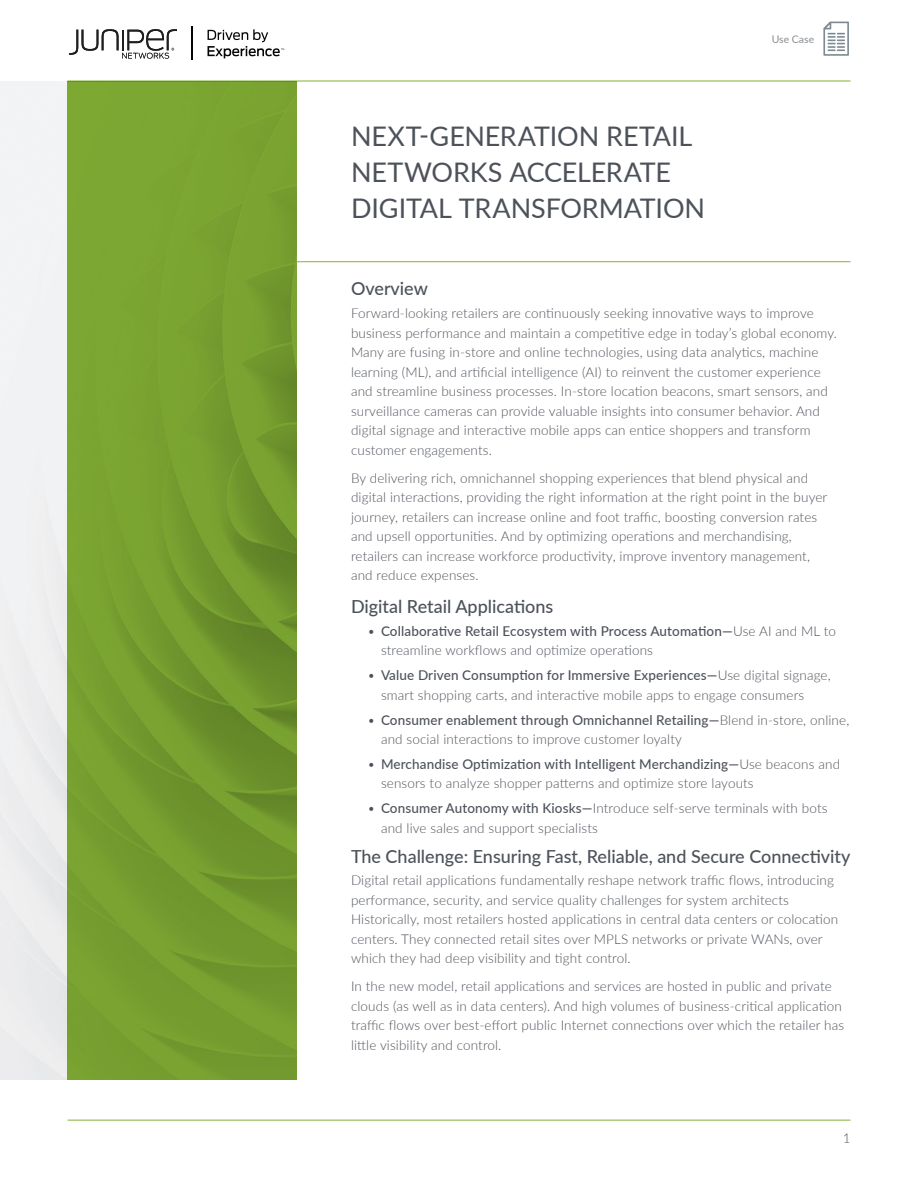
<style>
.page{position:relative;width:918px;height:1188px;background:#fff}
.page>*{position:absolute;margin:0;border:0;box-sizing:border-box;transform-origin:0 0}
.t1{font:27px/36px "Lato";letter-spacing:-.005em;color:#4d525a}
.t2{font:500 18px "Lato";color:#4d525a}
.t3{font:300 13.5px/19.5px "Lato";letter-spacing:.01em;color:#4d525a}
.t4{font:10.5px "Lato";color:#898d90}
.s1{font-weight:500}
</style>
<div class="page">
<div style="left:0;top:81px;width:68px;height:999px;background:#f0f1f2"></div>
<hr style="left:68px;top:81px;width:782px;height:1px;background:#84b135">
<svg style="left:68px;top:81px;width:229px;height:999px;background:#759e2f"></svg>
<hr style="left:296px;top:261px;width:554px;height:1px;background:#84b135">
<hr style="left:68px;top:1120px;width:782px;height:1px;background:#84b135">
<svg style="left:823px;top:22px;width:26px;height:34px"></svg>
<hr style="left:192px;top:26px;width:1px;height:33px;background:#050504">
<svg style="left:69px;top:29px;width:108px;height:30px"></svg>
<svg style="left:208px;top:29px;width:76px;height:29px"></svg>
<p class="t1" style="left:351px;top:117px;width:356px">NEXT-GENERATION RETAIL<br>NETWORKS ACCELERATE<br>DIGITAL TRANSFORMATION</p>
<p class="t4" style="left:772px;top:31px;width:44px">Use Case</p>
<h1 class="t2" style="left:351px;top:276px;width:78px">Overview</h1>
<p class="t3" style="left:351px;top:303px;width:488px">Forward-looking retailers are continuously seeking innovative ways to improve business performance and maintain a competitive edge in today’s global economy.<br>Many are fusing in-store and online technologies, using data analytics, machine learning (ML), and artificial intelligence (AI) to reinvent the customer experience and streamline business processes. In-store location beacons, smart sensors, and surveillance cameras can provide valuable insights into consumer behavior. And digital signage and interactive mobile apps can entice shoppers and transform customer engagements.</p>
<p class="t3" style="left:351px;top:468px;width:478px">By delivering rich, omnichannel shopping experiences that blend physical and digital interactions, providing the right information at the right point in the buyer journey, retailers can increase online and foot traffic, boosting conversion rates and upsell opportunities. And by optimizing operations and merchandising, retailers can increase workforce productivity, improve inventory management, and reduce expenses.</p>
<h1 class="t2" style="left:351px;top:594px;width:204px">Digital Retail Applications</h1>
<p class="t3" style="left:381px;top:621px;width:457px;text-indent:-14px">• <span class="s1">Collaborative Retail Ecosystem with Process Automation—</span>Use AI and ML to streamline workflows and optimize operations</p>
<p class="t3" style="left:381px;top:665px;width:451px;text-indent:-14px">• <span class="s1">Value Driven Consumption for Immersive Experiences—</span>Use digital signage, smart shopping carts, and interactive mobile apps to engage consumers</p>
<p class="t3" style="left:381px;top:710px;width:470px;text-indent:-14px">• <span class="s1">Consumer enablement through Omnichannel Retailing—</span>Blend in-store, online, and social interactions to improve customer loyalty</p>
<p class="t3" style="left:381px;top:754px;width:461px;text-indent:-14px">• <span class="s1">Merchandise Optimization with Intelligent Merchandizing—</span>Use beacons and sensors to analyze shopper patterns and optimize store layouts</p>
<p class="t3" style="left:381px;top:798px;width:448px;text-indent:-14px">• <span class="s1">Consumer Autonomy with Kiosks—</span>Introduce self-serve terminals with bots and live sales and support specialists</p>
<h1 class="t2" style="left:351px;top:843px;width:501px">The Challenge: Ensuring Fast, Reliable, and Secure Connectivity</h1>
<p class="t3" style="left:351px;top:870px;width:489px">Digital retail applications fundamentally reshape network traffic flows, introducing performance, security, and service quality challenges for system architects Historically, most retailers hosted applications in central data centers or colocation centers. They connected retail sites over MPLS networks or private WANs, over which they had deep visibility and tight control.</p>
<p class="t3" style="left:351px;top:976px;width:495px">In the new model, retail applications and services are hosted in public and private clouds (as well as in data centers). And high volumes of business-critical application traffic flows over best-effort public Internet connections over which the retailer has little visibility and control.</p>
<p class="t3" style="left:843px;top:1128px;width:9px">1</p>
</div>
